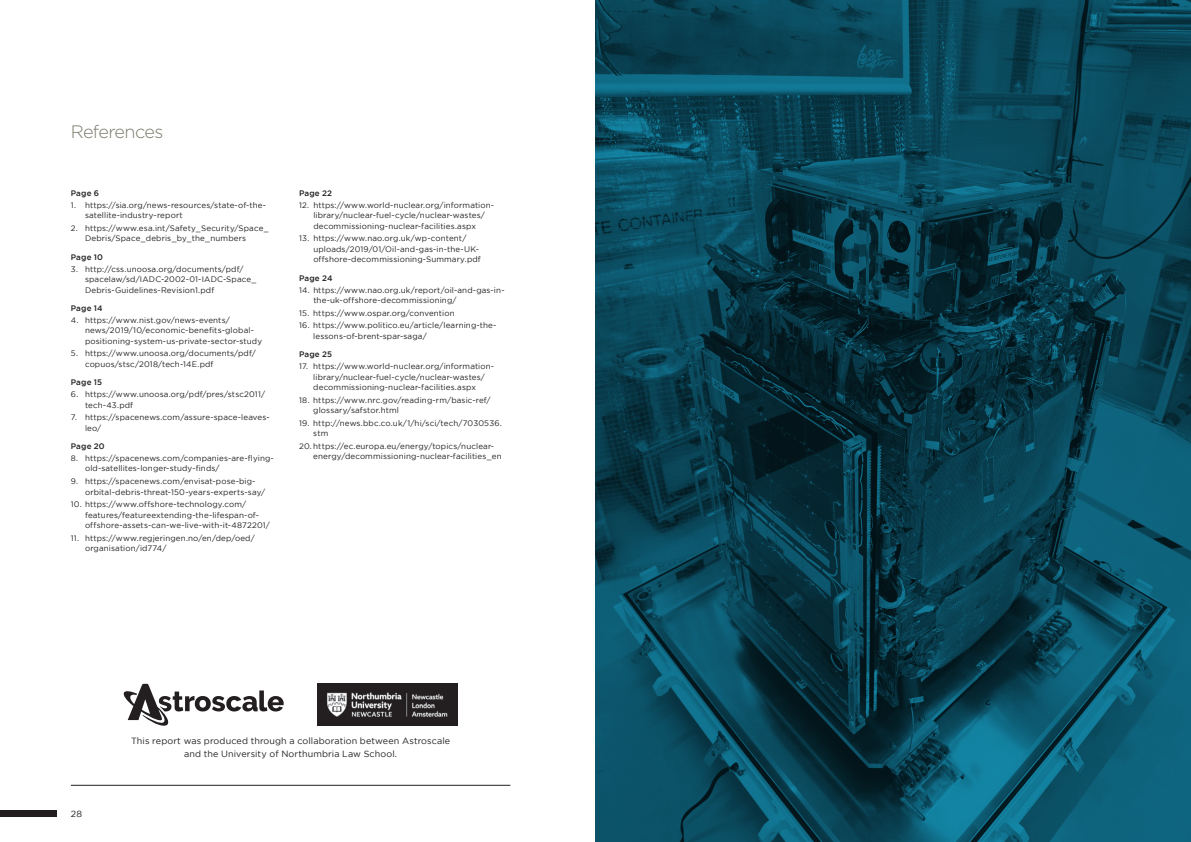
<style>
.page{position:relative;width:1191px;height:842px;background:#fff}
.page>*{position:absolute;margin:0;border:0;box-sizing:border-box;transform-origin:0 0}
.t1{font:300 18px "Gotham";letter-spacing:-.045em;color:#7c7b6e}
.t2{font:9px/12.4px "Gotham";letter-spacing:.015em;color:#231f20;text-align:center}
.t3{font:8px/10.5px "Gotham";letter-spacing:.015em;color:#231f20}
.t4{font:500 8px "Gotham";letter-spacing:.02em;color:#231f20}
</style>
<div class="page">
<hr style="left:71px;top:785px;width:439px;height:1px;background:#231f20">
<div style="left:0;top:810px;width:57px;height:7px;background:#231f20"></div>
<img style="left:318px;top:684px;width:139px;height:42px">
<svg style="left:124px;top:684px;width:160px;height:42px"></svg>
<img style="left:595px;top:0;width:596px;height:842px">
<h1 class="t1" style="left:71px;top:122px;width:94px">References</h1>
<p class="t4" style="left:71px;top:188px;width:30px">Page 6</p>
<p class="t3" style="left:85px;top:199px;width:182px;text-indent:-14px">1. https://sia.org/news-resources/state-of-the&shy;satellite-industry-report</p>
<p class="t3" style="left:85px;top:223px;width:185px;text-indent:-14px">2. https://www.esa.int/Safety_Security/Space_<br>Debris/Space_debris_by_the_numbers</p>
<p class="t4" style="left:71px;top:252px;width:34px">Page 10</p>
<p class="t3" style="left:85px;top:263px;width:173px;text-indent:-14px">3. http://css.unoosa.org/documents/pdf/ spacelaw/sd/IADC-2002-01-IADC-Space_<br>Debris-Guidelines-Revision1.pdf</p>
<p class="t4" style="left:71px;top:303px;width:33px">Page 14</p>
<p class="t3" style="left:85px;top:315px;width:178px;text-indent:-14px">4. https://www.nist.gov/news-events/ news/2019/10/economic-benefits-global&shy;positioning-system-us-private-sector-study</p>
<p class="t3" style="left:85px;top:348px;width:172px;text-indent:-14px">5. https://www.unoosa.org/documents/pdf/ copuos/stsc/2018/tech-14E.pdf</p>
<p class="t4" style="left:71px;top:378px;width:33px">Page 15</p>
<p class="t3" style="left:85px;top:389px;width:181px;text-indent:-14px">6. https://www.unoosa.org/pdf/pres/stsc2011/ tech-43.pdf</p>
<p class="t3" style="left:85px;top:412px;width:186px;text-indent:-14px">7. https://spacenews.com/assure-space-leaves&shy;leo/</p>
<p class="t4" style="left:71px;top:442px;width:35px">Page 20</p>
<p class="t3" style="left:85px;top:453px;width:190px;text-indent:-14px">8. https://spacenews.com/companies-are-flying&shy;old-satellites-longer-study-finds/</p>
<p class="t3" style="left:85px;top:476px;width:182px;text-indent:-14px">9. https://spacenews.com/envisat-pose-big&shy;orbital-debris-threat-150-years-experts-say/</p>
<p class="t3" style="left:85px;top:499px;width:186px;text-indent:-14px">10. https://www.offshore-technology.com/ features/featureextending-the-lifespan-of&shy;offshore-assets-can-we-live-with-it-4872201/</p>
<p class="t3" style="left:85px;top:533px;width:171px;text-indent:-14px">11. https://www.regjeringen.no/en/dep/oed/ organisation/id774/</p>
<p class="t4" style="left:299px;top:188px;width:35px">Page 22</p>
<p class="t3" style="left:313px;top:199px;width:182px;text-indent:-14px">12. https://www.world-nuclear.org/information&shy;library/nuclear-fuel-cycle/nuclear-wastes/ decommissioning-nuclear-facilities.aspx</p>
<p class="t3" style="left:313px;top:233px;width:169px;text-indent:-14px">13. https://www.nao.org.uk/wp-content/ uploads/2019/01/Oil-and-gas-in-the-UK&shy;offshore-decommissioning-Summary.pdf</p>
<p class="t4" style="left:299px;top:273px;width:35px">Page 24</p>
<p class="t3" style="left:313px;top:284px;width:193px;text-indent:-14px">14. https://www.nao.org.uk/report/oil-and-gas-in&shy;the-uk-offshore-decommissioning/</p>
<p class="t3" style="left:299px;top:307px;width:157px">15. https://www.ospar.org/convention</p>
<p class="t3" style="left:313px;top:320px;width:185px;text-indent:-14px">16. https://www.politico.eu/article/learning-the&shy;lessons-of-brent-spar-saga/</p>
<p class="t4" style="left:299px;top:350px;width:35px">Page 25</p>
<p class="t3" style="left:313px;top:361px;width:182px;text-indent:-14px">17. https://www.world-nuclear.org/information&shy;library/nuclear-fuel-cycle/nuclear-wastes/ decommissioning-nuclear-facilities.aspx</p>
<p class="t3" style="left:313px;top:394px;width:179px;text-indent:-14px">18. https://www.nrc.gov/reading-rm/basic-ref/ glossary/safstor.html</p>
<p class="t3" style="left:313px;top:417px;width:190px;text-indent:-14px">19. http://news.bbc.co.uk/1/hi/sci/tech/7030536. stm</p>
<p class="t3" style="left:313px;top:441px;width:190px;text-indent:-14px">20. https://ec.europa.eu/energy/topics/nuclear&shy;energy/decommissioning-nuclear-facilities_en</p>
<p class="t2" style="left:71px;top:807px;width:13px">28</p>
<p class="t2" style="left:131px;top:735px;width:321px">This report was produced through a collaboration between Astroscale and the University of Northumbria Law School.</p>
</div>
